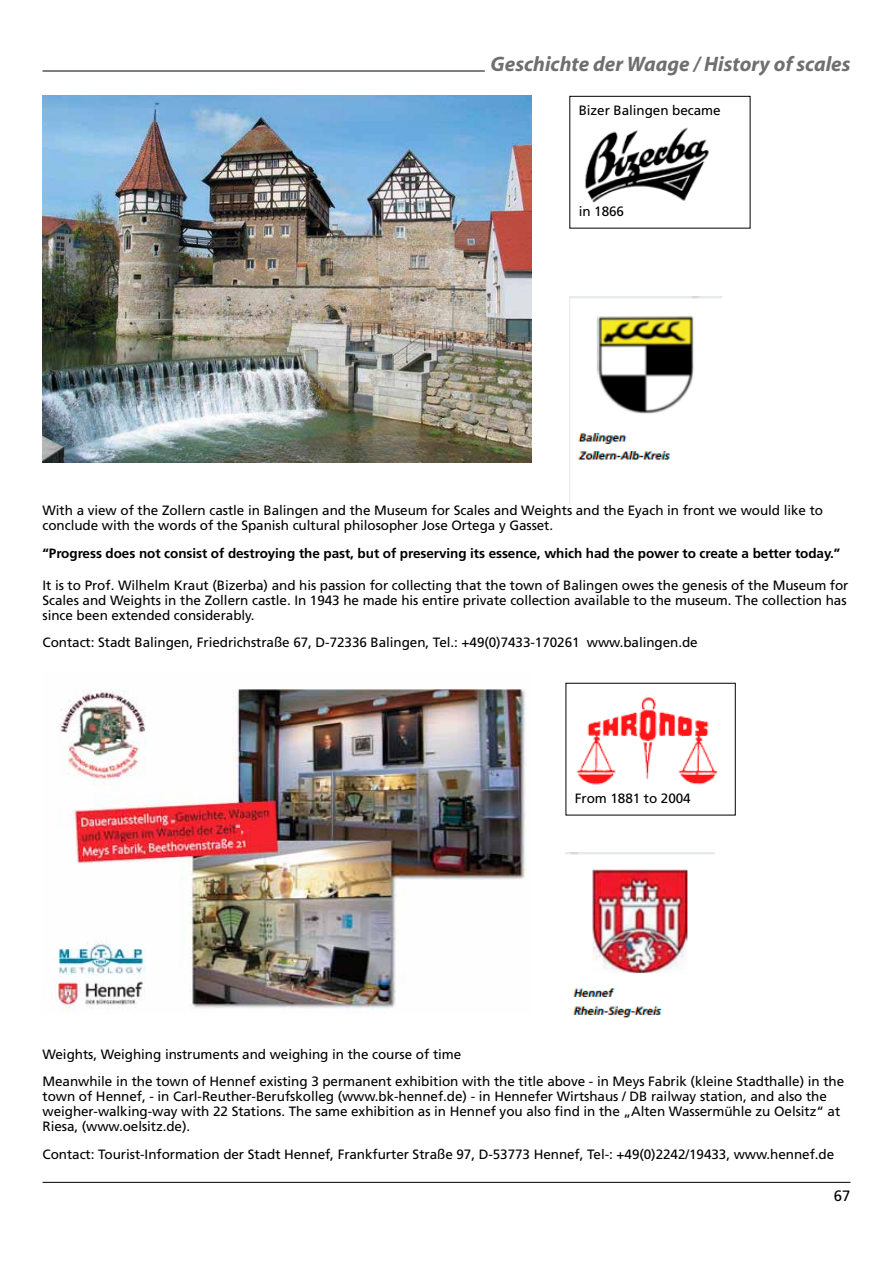
<style>
.page{position:relative;width:893px;height:1263px;background:#fff}
.page>*{position:absolute;margin:0;border:0;box-sizing:border-box;transform-origin:0 0}
.t1{font:italic 700 21px "Myriad";color:#706f6f}
.t2{font:15px "Frutiger LT";color:#000}
.t3{font:13.5px/15px "Frutiger LT";letter-spacing:-.005em;color:#000}
.t4{font:700 13.5px "Frutiger LT";letter-spacing:-.005em;color:#000}
</style>
<div class="page">
<hr style="left:43px;top:1182px;width:807px;height:1px;background:#000">
<hr style="left:43px;top:71px;width:442px;height:1px;background:#000">
<img style="left:43px;top:96px;width:489px;height:367px">
<img style="left:570px;top:296px;width:151px;height:165px">
<img style="left:585px;top:127px;width:124px;height:76px">
<img style="left:57px;top:689px;width:470px;height:321px">
<img style="left:566px;top:852px;width:148px;height:166px">
<img style="left:576px;top:697px;width:142px;height:88px">
<h1 class="t1" style="left:491px;top:53px;width:361px">Geschichte der Waage / History of scales</h1>
<p class="t3" style="left:579px;top:103px;width:143px">Bizer Balingen became</p>
<p class="t3" style="left:579px;top:204px;width:47px">in 1866</p>
<p class="t3" style="left:43px;top:503px;width:782px">With a view of the Zollern castle in Balingen and the Museum for Scales and Weights and the Eyach in front we would like to conclude with the words of the Spanish cultural philosopher Jose Ortega y Gasset.</p>
<p class="t4" style="left:43px;top:545px;width:799px">“Progress does not consist of destroying the past, but of preserving its essence, which had the power to create a better today.”</p>
<p class="t3" style="left:43px;top:577px;width:807px">It is to Prof. Wilhelm Kraut (Bizerba) and his passion for collecting that the town of Balingen owes the genesis of the Museum for<br>Scales and Weights in the Zollern castle. In 1943 he made his entire private collection available to the museum. The collection has since been extended considerably.</p>
<p class="t3" style="left:43px;top:635px;width:657px">Contact: Stadt Balingen, Friedrichstraße 67, D-72336 Balingen, Tel.: +49(0)7433-170261 www.balingen.de</p>
<p class="t3" style="left:575px;top:791px;width:117px">From 1881 to 2004</p>
<p class="t3" style="left:43px;top:1040px;width:803px;line-height:27.8px">Weights, Weighing instruments and weighing in the course of time<br>Meanwhile in the town of Hennef existing 3 permanent exhibition with the title above - in Meys Fabrik (kleine Stadthalle) in the</p>
<p class="t3" style="left:43px;top:1089px;width:799px">town of Hennef, - in Carl-Reuther-Berufskolleg (www.bk-hennef.de) - in Hennefer Wirtshaus / DB railway station, and also the weigher-walking-way with 22 Stations. The same exhibition as in Hennef you also find in the „Alten Wassermühle zu Oelsitz“ at<br>Riesa, (www.oelsitz.de).</p>
<p class="t3" style="left:43px;top:1147px;width:793px">Contact: Tourist-Information der Stadt Hennef, Frankfurter Straße 97, D-53773 Hennef, Tel-: +49(0)2242/19433, www.hennef.de</p>
<p class="t2" style="left:834px;top:1187px;width:18px">67</p>
</div>
